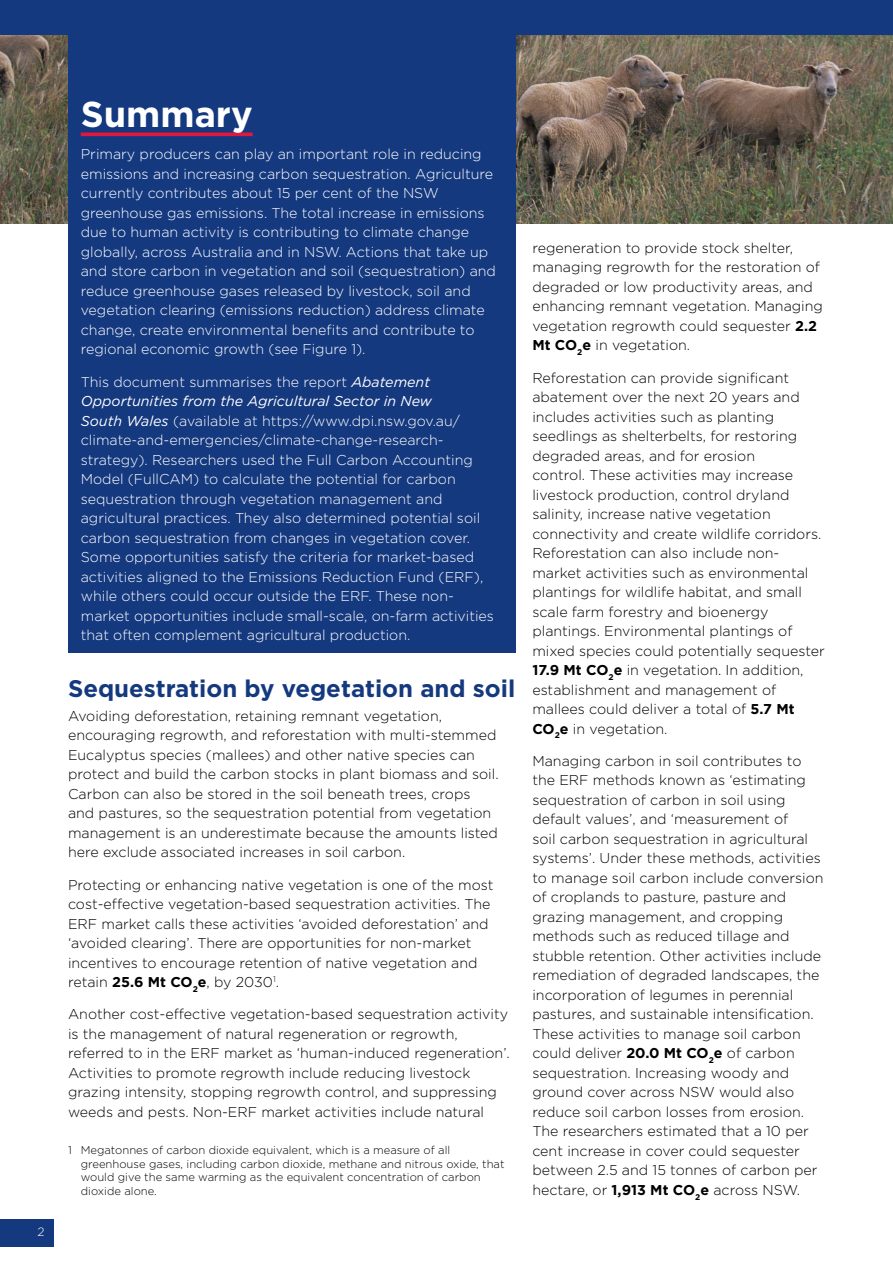
<style>
.page{position:relative;width:893px;height:1263px;background:#fff}
.page>*{position:absolute;margin:0;border:0;box-sizing:border-box;transform-origin:0 0}
.t1{font:700 36px "Gotham";color:#fff}
.t2{font:700 24px "Gotham";color:#15397f}
.t3{font:300 14.25px/19.5px "Gotham";color:#000}
.t4{font:300 14.25px/19.5px "Gotham";color:#fff}
.t5{font:300 12px "Gotham";color:#fff}
.t6{font:300 11.25px/13.5px "Gotham";color:#000}
.s1{font-weight:400;font-style:italic}
.s2{font-weight:700}
</style>
<div class="page">
<img style="left:0;top:35px;width:893px;height:188px">
<div style="left:68px;top:0;width:447px;height:653px;background:#15397f"></div>
<svg style="left:81px;top:132px;width:172px;height:4px"></svg>
<div style="left:0;top:1219px;width:53px;height:28px;background:#15397f"></div>
<div style="left:0;top:0;width:893px;height:35px;background:#15397f"></div>
<p class="t5" style="left:38px;top:1225px;width:9px">2</p>
<h1 class="t1" style="left:81px;top:94px;width:173px">Summary</h1>
<p class="t4" style="left:81px;top:144px;width:417px">Primary producers can play an important role in reducing emissions and increasing carbon sequestration. Agriculture currently contributes about 15 per cent of the NSW greenhouse gas emissions. The total increase in emissions due to human activity is contributing to climate change globally, across Australia and in NSW. Actions that take up and store carbon in vegetation and soil (sequestration) and reduce greenhouse gases released by livestock, soil and vegetation clearing (emissions reduction) address climate change, create environmental benefits and contribute to regional economic growth (see Figure 1).</p>
<p class="t4" style="left:81px;top:372px;width:415px">This document summarises the report <span class="s1">Abatement Opportunities from the Agricultural Sector in New<br>South Wales</span> (available at https://www.dpi.nsw.gov.au/ climate-and-emergencies/climate-change-research&shy;strategy). Researchers used the Full Carbon Accounting Model (FullCAM) to calculate the potential for carbon sequestration through vegetation management and agricultural practices. They also determined potential soil carbon sequestration from changes in vegetation cover.<br>Some opportunities satisfy the criteria for market-based activities aligned to the Emissions Reduction Fund (ERF), while others could occur outside the ERF. These non&shy;market opportunities include small-scale, on-farm activities that often complement agricultural production.</p>
<h2 class="t2" style="left:68px;top:675px;width:449px">Sequestration by vegetation and soil</h2>
<p class="t3" style="left:68px;top:706px;width:432px">Avoiding deforestation, retaining remnant vegetation, encouraging regrowth, and reforestation with multi-stemmed Eucalyptus species (mallees) and other native species can protect and build the carbon stocks in plant biomass and soil.<br>Carbon can also be stored in the soil beneath trees, crops and pastures, so the sequestration potential from vegetation management is an underestimate because the amounts listed here exclude associated increases in soil carbon.</p>
<p class="t3" style="left:68px;top:875px;width:427px">Protecting or enhancing native vegetation is one of the most cost-effective vegetation-based sequestration activities. The ERF market calls these activities ‘avoided deforestation’ and ‘avoided clearing’. There are opportunities for non-market incentives to encourage retention of native vegetation and retain <span class="s2">25.6 Mt CO</span><sub>2</sub><span class="s2">e</span>, by 2030<sup>1</sup>.</p>
<p class="t3" style="left:68px;top:1004px;width:443px">Another cost-effective vegetation-based sequestration activity is the management of natural regeneration or regrowth, referred to in the ERF market as ‘human-induced regeneration’.<br>Activities to promote regrowth include reducing livestock grazing intensity, stopping regrowth control, and suppressing weeds and pests. Non-ERF market activities include natural</p>
<p class="t6" style="left:81px;top:1143px;width:425px;text-indent:-13px">1 Megatonnes of carbon dioxide equivalent, which is a measure of all greenhouse gases, including carbon dioxide, methane and nitrous oxide, that would give the same warming as the equivalent concentration of carbon dioxide alone.</p>
<p class="t3" style="left:532px;top:238px;width:292px">regeneration to provide stock shelter, managing regrowth for the restoration of degraded or low productivity areas, and enhancing remnant vegetation. Managing vegetation regrowth could sequester <span class="s2">2.2<br>Mt CO</span><sub>2</sub><span class="s2">e</span> in vegetation.</p>
<p class="t3" style="left:532px;top:368px;width:294px">Reforestation can provide significant abatement over the next 20 years and includes activities such as planting seedlings as shelterbelts, for restoring degraded areas, and for erosion<br>control. These activities may increase livestock production, control dryland salinity, increase native vegetation connectivity and create wildlife corridors.<br>Reforestation can also include non&shy;market activities such as environmental plantings for wildlife habitat, and small scale farm forestry and bioenergy plantings. Environmental plantings of mixed species could potentially sequester <span class="s2">17.9 Mt CO</span><sub>2</sub><span class="s2">e</span> in vegetation. In addition, establishment and management of mallees could deliver a total of <span class="s2">5.7 Mt CO</span><sub>2</sub><span class="s2">e</span> in vegetation.</p>
<p class="t3" style="left:532px;top:751px;width:293px">Managing carbon in soil contributes to the ERF methods known as ‘estimating sequestration of carbon in soil using default values’, and ‘measurement of<br>soil carbon sequestration in agricultural systems’. Under these methods, activities to manage soil carbon include conversion of croplands to pasture, pasture and grazing management, and cropping methods such as reduced tillage and stubble retention. Other activities include remediation of degraded landscapes, the incorporation of legumes in perennial pastures, and sustainable intensification.<br>These activities to manage soil carbon could deliver <span class="s2">20.0 Mt CO</span><sub>2</sub><span class="s2">e</span> of carbon sequestration. Increasing woody and ground cover across NSW would also reduce soil carbon losses from erosion.<br>The researchers estimated that a 10 per cent increase in cover could sequester between 2.5 and 15 tonnes of carbon per hectare, or <span class="s2">1,913 Mt CO</span><sub>2</sub><span class="s2">e</span> across NSW.</p>
</div>
